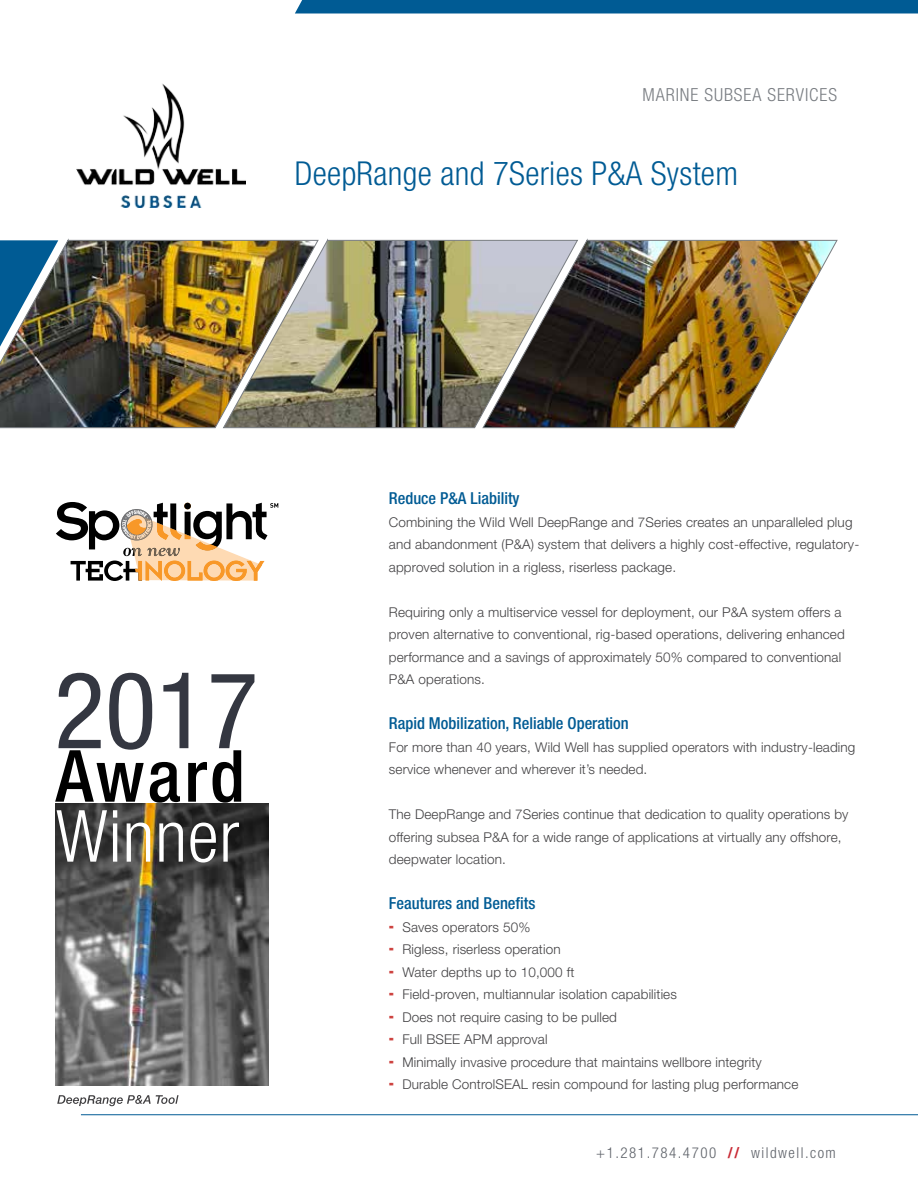
<style>
.page{position:relative;width:918px;height:1188px;background:#fff}
.page>*{position:absolute;margin:0;border:0;box-sizing:border-box;transform-origin:0 0}
.t1{font:condensed 106.5px "Helvetica Neue";color:#343741}
.t2{font:300 condensed 72px "Helvetica Neue LT Std";letter-spacing:.01em;color:#fff}
.t3{font:500 condensed 72px "Helvetica Neue";letter-spacing:.04em;color:#000}
.t4{font:300 condensed 33px "Helvetica Neue LT Std";letter-spacing:.01em;color:#005b94}
.t5{font:300 condensed 18px "Helvetica Neue LT Std";letter-spacing:.05em;color:#797d82}
.t6{font:500 condensed 16.5px "Helvetica Neue";color:#005b94}
.t7{font:300 condensed 15px "Helvetica Neue LT Std";letter-spacing:.1em;color:#5f636a}
.t8{font:300 13.5px/22.5px "Helvetica Neue";letter-spacing:.01em;color:#414042}
.s1{font-family:"Helvetica Neue";font-weight:700;color:#c82934}
</style>
<div class="page">
<svg style="left:295px;top:0;width:623px;height:14px;background:#0a6198"></svg>
<hr style="left:81px;top:1114px;width:837px;height:1px;background:#005b94">
<img style="left:76px;top:84px;width:170px;height:123px">
<img style="left:55px;top:803px;width:214px;height:283px">
<img style="left:0;top:240px;width:223px;height:188px">
<img style="left:223px;top:240px;width:260px;height:188px">
<img style="left:483px;top:240px;width:354px;height:188px">
<svg style="left:56px;top:502px;width:222px;height:79px"></svg>
<svg style="left:57px;top:1095px;width:122px;height:11px"></svg>
<h3 class="t5" style="left:643px;top:85px;width:196px">MARINE SUBSEA SERVICES</h3>
<h3 class="t4" style="left:295px;top:154px;width:445px">DeepRange and 7Series P&amp;A System</h3>
<h1 class="t1" style="left:54px;top:649px;width:206px">2017</h1>
<h2 class="t3" style="left:56px;top:733px;width:191px">Award</h2>
<h2 class="t2" style="left:56px;top:795px;width:185px">Winner</h2>
<p class="t6" style="left:389px;top:488px;width:132px">Reduce P&amp;A Liability</p>
<p class="t8" style="left:389px;top:510px;width:472px">Combining the Wild Well DeepRange and 7Series creates an unparalleled plug and abandonment (P&amp;A) system that delivers a highly cost-effective, regulatory&shy;approved solution in a rigless, riserless package.</p>
<p class="t8" style="left:389px;top:600px;width:457px">Requiring only a multiservice vessel for deployment, our P&amp;A system offers a proven alternative to conventional, rig-based operations, delivering enhanced performance and a savings of approximately 50% compared to conventional P&amp;A operations.</p>
<p class="t6" style="left:389px;top:713px;width:241px">Rapid Mobilization, Reliable Operation</p>
<p class="t8" style="left:389px;top:735px;width:468px">For more than 40 years, Wild Well has supplied operators with industry-leading service whenever and wherever it’s needed.</p>
<p class="t8" style="left:389px;top:803px;width:461px">The DeepRange and 7Series continue that dedication to quality operations by offering subsea P&amp;A for a wide range of applications at virtually any offshore, deepwater location.</p>
<p class="t6" style="left:389px;top:893px;width:148px">Feautures and Benefits</p>
<p class="t8" style="left:402px;top:915px;width:397px">Saves operators 50%<br>Rigless, riserless operation<br>Water depths up to 10,000 ft<br>Field-proven, multiannular isolation capabilities<br>Does not require casing to be pulled<br>Full BSEE APM approval<br>Minimally invasive procedure that maintains wellbore integrity Durable ControlSEAL resin compound for lasting plug performance</p>
<p class="t7" style="left:596px;top:1144px;width:241px">+1.281.784.4700 <span class="s1">//</span> wildwell.com</p>
</div>
